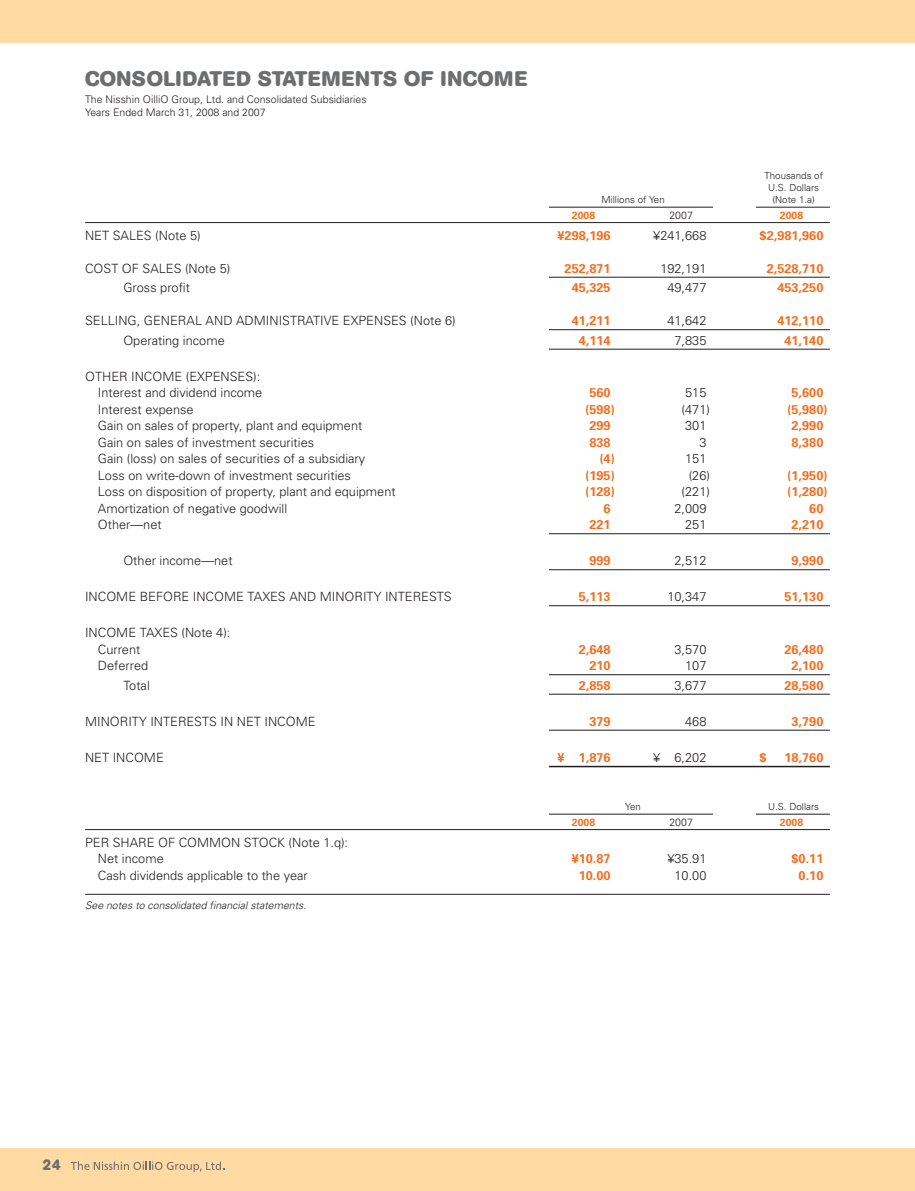
<style>
.page{position:relative;width:915px;height:1191px;background:#fff}
.page>*{position:absolute;margin:0;border:0;box-sizing:border-box;transform-origin:0 0}
.t1{font:700 21px "AG Book Rounded";letter-spacing:.02em;color:#6d6e70}
.t2{font:700 15px "AG Book Rounded";color:#6d6e70}
.t3{font:300 12.75px/16.5px "Univers";color:#231f20}
.t4{font:700 12.75px "Univers";color:#f36f21}
.t5{font:300 10.5px/12.8px "Univers";color:#231f20}
.t6{font:italic 300 10.5px "Univers";color:#231f20}
.t7{font:700 10.5px "Univers";color:#f36f21}
.t8{font:300 9.75px/12px "Univers";color:#231f20;text-align:center}
</style>
<div class="page">
<div style="left:0;top:0;width:914px;height:43px;background:#ffdaa2"></div>
<div style="left:0;top:1148px;width:914px;height:42px;background:#ffdaa2"></div>
<hr style="left:549px;top:207px;width:280px;height:1px;background:#231f20">
<hr style="left:85px;top:222px;width:744px;height:1px;background:#231f20">
<hr style="left:549px;top:277px;width:280px;height:1px;background:#231f20">
<hr style="left:549px;top:329px;width:280px;height:1px;background:#231f20">
<hr style="left:549px;top:349px;width:280px;height:1px;background:#231f20">
<hr style="left:549px;top:533px;width:280px;height:1px;background:#231f20">
<hr style="left:549px;top:569px;width:280px;height:1px;background:#231f20">
<hr style="left:549px;top:605px;width:280px;height:1px;background:#231f20">
<hr style="left:549px;top:674px;width:280px;height:1px;background:#231f20">
<hr style="left:549px;top:694px;width:280px;height:1px;background:#231f20">
<hr style="left:549px;top:730px;width:280px;height:1px;background:#231f20">
<hr style="left:549px;top:766px;width:280px;height:1px;background:#231f20">
<hr style="left:549px;top:813px;width:280px;height:1px;background:#231f20">
<hr style="left:85px;top:829px;width:744px;height:1px;background:#231f20">
<hr style="left:85px;top:894px;width:744px;height:1px;background:#231f20">
<svg style="left:71px;top:1161px;width:153px;height:11px"></svg>
<div style="left:713px;top:802px;width:42px;height:21px;background:#fff"></div>
<div style="left:713px;top:195px;width:42px;height:21px;background:#fff"></div>
<h1 class="t1" style="left:85px;top:71px;width:443px">CONSOLIDATED STATEMENTS OF INCOME</h1>
<p class="t5" style="left:85px;top:94px;width:283px">The Nisshin OilliO Group, Ltd. and Consolidated Subsidiaries<br>Years Ended March 31, 2008 and 2007</p>
<p class="t8" style="left:764px;top:170px;width:60px">Thousands of<br>U.S. Dollars</p>
<p class="t8" style="left:601px;top:194px;width:65px">Millions of Yen</p>
<p class="t8" style="left:772px;top:194px;width:44px">(Note 1.a)</p>
<p class="t7" style="left:571px;top:211px;width:25px">2008</p>
<p class="t5" style="left:669px;top:210px;width:25px">2007</p>
<p class="t7" style="left:779px;top:211px;width:25px">2008</p>
<p class="t3" style="left:85px;top:228px;width:117px">NET SALES (Note 5)</p>
<p class="t4" style="left:557px;top:230px;width:55px">¥298,196</p>
<p class="t3" style="left:653px;top:228px;width:55px">¥241,668</p>
<p class="t4" style="left:759px;top:230px;width:65px">$2,981,960</p>
<p class="t3" style="left:85px;top:261px;width:147px">COST OF SALES (Note 5)</p>
<p class="t4" style="left:564px;top:263px;width:48px">252,871</p>
<p class="t3" style="left:660px;top:261px;width:48px">192,191</p>
<p class="t4" style="left:766px;top:263px;width:58px">2,528,710</p>
<p class="t3" style="left:123px;top:280px;width:68px">Gross profit</p>
<p class="t4" style="left:571px;top:283px;width:40px">45,325</p>
<p class="t3" style="left:667px;top:280px;width:40px">49,477</p>
<p class="t4" style="left:777px;top:283px;width:48px">453,250</p>
<p class="t3" style="left:85px;top:313px;width:372px">SELLING, GENERAL AND ADMINISTRATIVE EXPENSES (Note 6)</p>
<p class="t4" style="left:571px;top:316px;width:40px">41,211</p>
<p class="t3" style="left:667px;top:313px;width:40px">41,642</p>
<p class="t4" style="left:777px;top:316px;width:48px">412,110</p>
<p class="t3" style="left:123px;top:333px;width:103px">Operating income</p>
<p class="t4" style="left:578px;top:335px;width:33px">4,114</p>
<p class="t3" style="left:674px;top:333px;width:33px">7,835</p>
<p class="t4" style="left:784px;top:335px;width:40px">41,140</p>
<p class="t3" style="left:85px;top:369px;width:179px;text-align:right">OTHER INCOME (EXPENSES):<br>Interest and dividend income</p>
<p class="t4" style="left:589px;top:388px;width:23px">560</p>
<p class="t3" style="left:685px;top:385px;width:23px">515</p>
<p class="t4" style="left:791px;top:388px;width:33px">5,600</p>
<p class="t3" style="left:98px;top:402px;width:97px">Interest expense</p>
<p class="t4" style="left:585px;top:404px;width:31px">(598)</p>
<p class="t3" style="left:681px;top:402px;width:30px">(471)</p>
<p class="t4" style="left:787px;top:404px;width:42px">(5,980)</p>
<p class="t3" style="left:98px;top:418px;width:266px">Gain on sales of property, plant and equipment</p>
<p class="t4" style="left:589px;top:421px;width:23px">299</p>
<p class="t3" style="left:685px;top:418px;width:23px">301</p>
<p class="t4" style="left:791px;top:421px;width:33px">2,990</p>
<p class="t3" style="left:98px;top:435px;width:218px">Gain on sales of investment securities</p>
<p class="t4" style="left:589px;top:437px;width:23px">838</p>
<p class="t3" style="left:699px;top:435px;width:9px">3</p>
<p class="t4" style="left:791px;top:437px;width:33px">8,380</p>
<p class="t3" style="left:98px;top:451px;width:269px">Gain (loss) on sales of securities of a subsidiary</p>
<p class="t4" style="left:599px;top:454px;width:17px">(4)</p>
<p class="t3" style="left:685px;top:451px;width:23px">151</p>
<p class="t3" style="left:98px;top:468px;width:254px">Loss on write-down of investment securities</p>
<p class="t4" style="left:585px;top:470px;width:31px">(195)</p>
<p class="t3" style="left:688px;top:468px;width:23px">(26)</p>
<p class="t4" style="left:787px;top:470px;width:42px">(1,950)</p>
<p class="t3" style="left:98px;top:484px;width:299px">Loss on disposition of property, plant and equipment</p>
<p class="t4" style="left:585px;top:487px;width:31px">(128)</p>
<p class="t3" style="left:681px;top:484px;width:30px">(221)</p>
<p class="t4" style="left:787px;top:487px;width:42px">(1,280)</p>
<p class="t3" style="left:98px;top:501px;width:191px">Amortization of negative goodwill</p>
<p class="t4" style="left:603px;top:503px;width:9px">6</p>
<p class="t3" style="left:674px;top:501px;width:33px">2,009</p>
<p class="t4" style="left:809px;top:503px;width:16px">60</p>
<p class="t3" style="left:98px;top:517px;width:65px">Other—net</p>
<p class="t4" style="left:589px;top:520px;width:23px">221</p>
<p class="t3" style="left:685px;top:517px;width:23px">251</p>
<p class="t4" style="left:791px;top:520px;width:33px">2,210</p>
<p class="t3" style="left:123px;top:553px;width:111px">Other income—net</p>
<p class="t4" style="left:589px;top:556px;width:23px">999</p>
<p class="t3" style="left:674px;top:553px;width:33px">2,512</p>
<p class="t4" style="left:791px;top:556px;width:33px">9,990</p>
<p class="t3" style="left:85px;top:589px;width:368px">INCOME BEFORE INCOME TAXES AND MINORITY INTERESTS</p>
<p class="t4" style="left:578px;top:592px;width:33px">5,113</p>
<p class="t3" style="left:667px;top:589px;width:40px">10,347</p>
<p class="t4" style="left:784px;top:592px;width:40px">51,130</p>
<p class="t3" style="left:98px;top:625px;width:134px;text-indent:-13px">INCOME TAXES (Note 4):<br>Current</p>
<p class="t4" style="left:578px;top:644px;width:33px">2,648</p>
<p class="t3" style="left:674px;top:642px;width:33px">3,570</p>
<p class="t4" style="left:784px;top:644px;width:40px">26,480</p>
<p class="t3" style="left:98px;top:658px;width:52px">Deferred</p>
<p class="t4" style="left:589px;top:661px;width:23px">210</p>
<p class="t3" style="left:685px;top:658px;width:23px">107</p>
<p class="t4" style="left:791px;top:661px;width:33px">2,100</p>
<p class="t3" style="left:123px;top:678px;width:28px">Total</p>
<p class="t4" style="left:578px;top:680px;width:33px">2,858</p>
<p class="t3" style="left:674px;top:678px;width:33px">3,677</p>
<p class="t4" style="left:784px;top:680px;width:40px">28,580</p>
<p class="t3" style="left:85px;top:714px;width:232px">MINORITY INTERESTS IN NET INCOME</p>
<p class="t4" style="left:589px;top:716px;width:23px">379</p>
<p class="t3" style="left:685px;top:714px;width:23px">468</p>
<p class="t4" style="left:791px;top:716px;width:33px">3,790</p>
<p class="t3" style="left:85px;top:750px;width:80px">NET INCOME</p>
<p class="t4" style="left:557px;top:752px;width:55px">¥ 1,876</p>
<p class="t3" style="left:653px;top:750px;width:55px">¥ 6,202</p>
<p class="t4" style="left:759px;top:752px;width:9px">$</p>
<p class="t4" style="left:784px;top:752px;width:40px">18,760</p>
<p class="t8" style="left:625px;top:801px;width:17px">Yen</p>
<p class="t8" style="left:768px;top:801px;width:52px">U.S. Dollars</p>
<p class="t7" style="left:571px;top:818px;width:25px">2008</p>
<p class="t5" style="left:669px;top:816px;width:25px">2007</p>
<p class="t7" style="left:779px;top:818px;width:25px">2008</p>
<p class="t3" style="left:98px;top:835px;width:252px;text-indent:-13px">PER SHARE OF COMMON STOCK (Note 1.q):<br>Net income</p>
<p class="t4" style="left:571px;top:854px;width:40px">¥10.87</p>
<p class="t3" style="left:667px;top:851px;width:40px">¥35.91</p>
<p class="t4" style="left:791px;top:854px;width:33px">$0.11</p>
<p class="t3" style="left:98px;top:868px;width:211px">Cash dividends applicable to the year</p>
<p class="t4" style="left:578px;top:870px;width:33px">10.00</p>
<p class="t3" style="left:674px;top:868px;width:33px">10.00</p>
<p class="t4" style="left:798px;top:870px;width:26px">0.10</p>
<p class="t6" style="left:85px;top:901px;width:223px">See notes to consolidated financial statements.</p>
<p class="t2" style="left:43px;top:1159px;width:20px">24</p>
</div>
